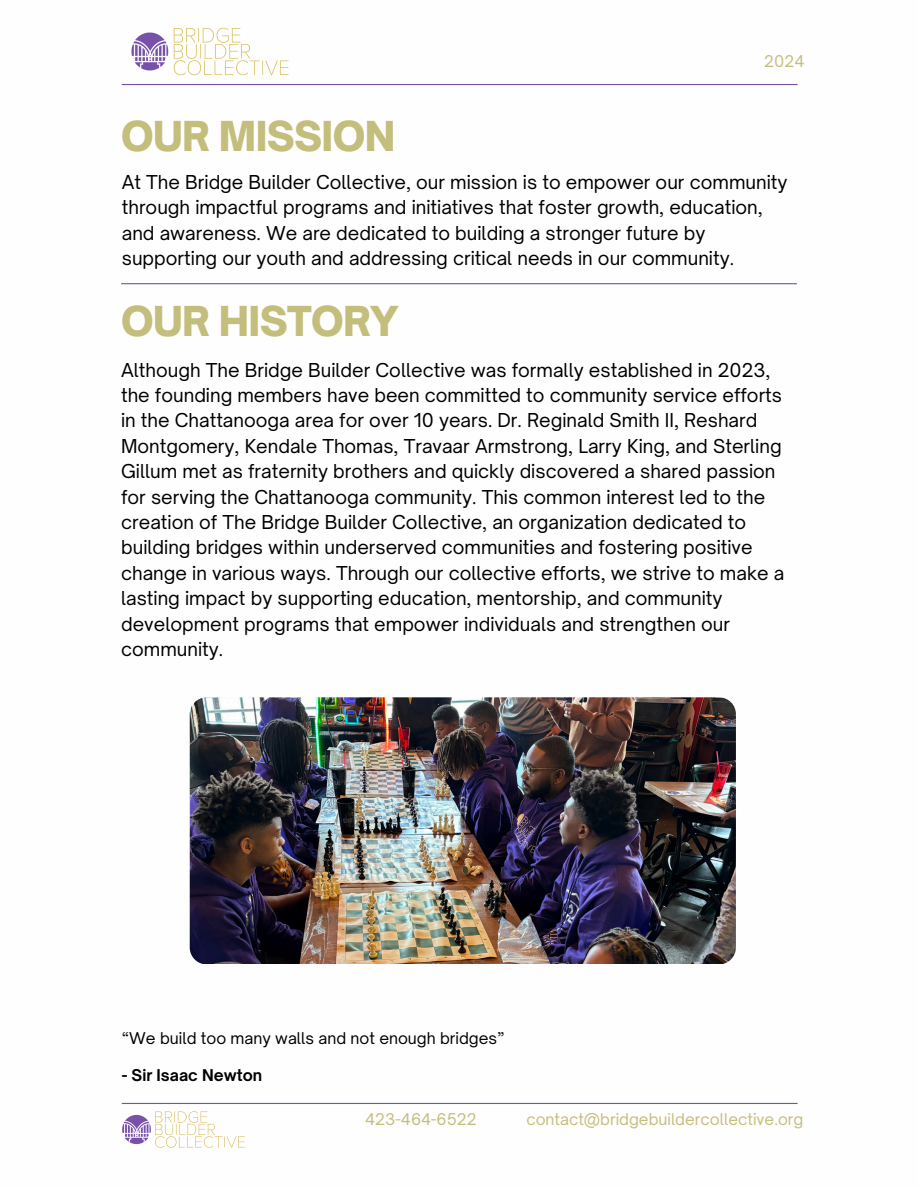
<style>
.page{position:relative;width:918px;height:1188px;background:#fff}
.page>*{position:absolute;margin:0;border:0;box-sizing:border-box;transform-origin:0 0}
.t1{font:900 39.45px "Open Sauce One";letter-spacing:-.02em;color:#c4be7d}
.t2{font:18.3px/25.3px "Open Sauce One";color:#000001}
.t3{font:15.45px "Open Sauce One";color:#c4be7d}
.t4{font:15.45px "Open Sauce One";color:#000001}
.t5{font:700 15.45px "Open Sauce One";color:#000001}
</style>
<div class="page">
<img style="left:190px;top:697px;width:546px;height:267px">
<hr style="left:122px;top:84px;width:676px;height:1px;background:#7553a2">
<hr style="left:121px;top:283px;width:676px;height:1px;background:#7553a2">
<hr style="left:122px;top:1103px;width:676px;height:1px;background:#7553a2">
<img style="left:121px;top:1103px;width:124px;height:45px">
<img style="left:121px;top:27px;width:168px;height:58px">
<p class="t1" style="left:121px;top:112px;width:276px">OUR MISSION</p>
<p class="t3" style="left:764px;top:51px;width:42px">2024</p>
<p class="t2" style="left:122px;top:169px;width:667px">At The Bridge Builder Collective, our mission is to empower our community through impactful programs and initiatives that foster growth, education, and awareness. We are dedicated to building a stronger future by supporting our youth and addressing critical needs in our community.</p>
<p class="t1" style="left:121px;top:297px;width:279px">OUR HISTORY</p>
<p class="t2" style="left:121px;top:357px;width:665px">Although The Bridge Builder Collective was formally established in 2023, the founding members have been committed to community service efforts in the Chattanooga area for over 10 years. Dr. Reginald Smith II, Reshard Montgomery, Kendale Thomas, Travaar Armstrong, Larry King, and Sterling Gillum met as fraternity brothers and quickly discovered a shared passion for serving the Chattanooga community. This common interest led to the creation of The Bridge Builder Collective, an organization dedicated to building bridges within underserved communities and fostering positive change in various ways. Through our collective efforts, we strive to make a lasting impact by supporting education, mentorship, and community development programs that empower individuals and strengthen our community.</p>
<h1 class="t4" style="left:122px;top:1029px;width:384px">“We build too many walls and not enough bridges”</h1>
<h2 class="t5" style="left:122px;top:1066px;width:142px">- Sir Isaac Newton</h2>
<h2 class="t3" style="left:365px;top:1109px;width:113px">423-464-6522</h2>
<h1 class="t3" style="left:526px;top:1109px;width:279px">contact@bridgebuildercollective.org</h1>
</div>
